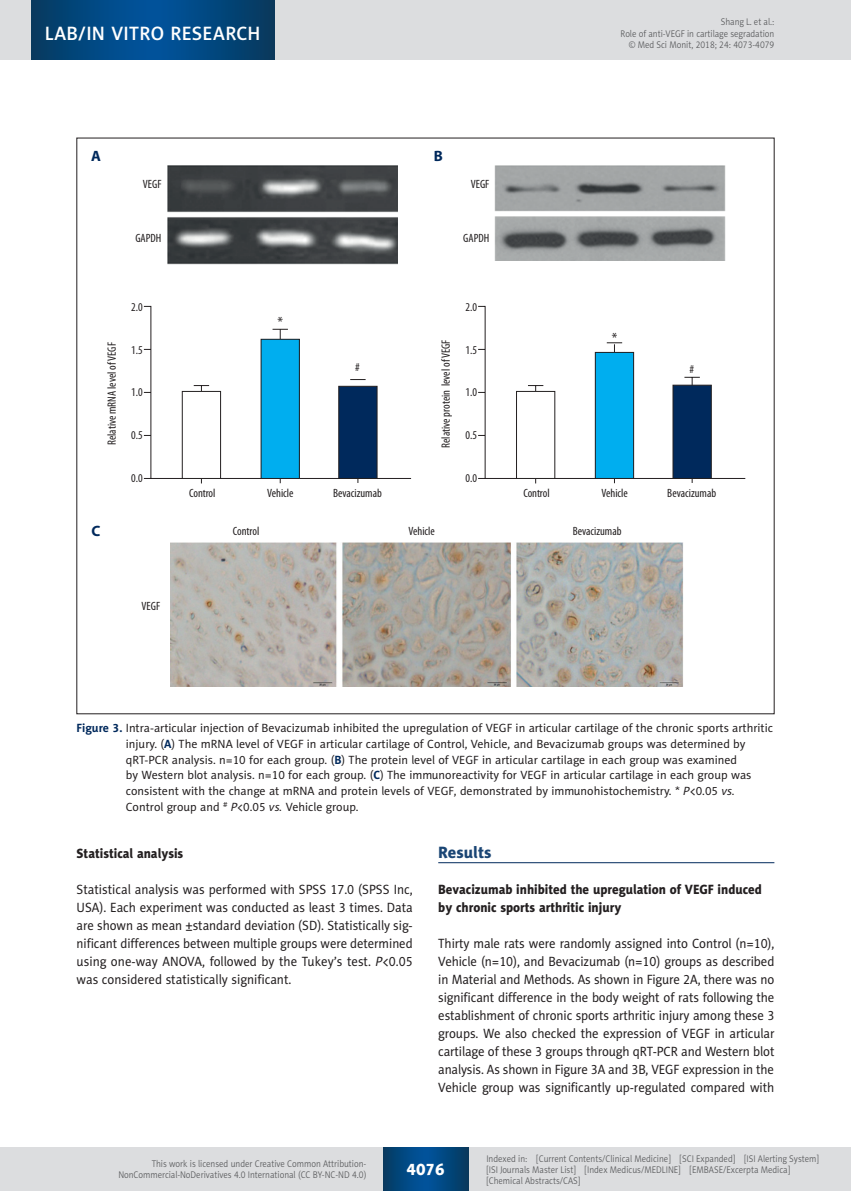
<style>
.page{position:relative;width:851px;height:1191px;background:#fff}
.page>*{position:absolute;margin:0;border:0;box-sizing:border-box;transform-origin:0 0}
.t1{font:19.5px "Naomi Sans EFN Medium";letter-spacing:.015em;color:#fff}
.MSM_Headline_1{font:16.5px "Naomi Sans EFN Heavy";color:#1a4574}
.t2{font:16.5px "Naomi Sans EFN Heavy";color:#fff}
.t3{font:700 15px "Myriad Pro";color:#00295c}
.t4{font:condensed 15px "Myriad Pro";color:#231f20}
.MSM_Body{font:13.5px/18px "Naomi Sans EFN";letter-spacing:-.005em;color:#231f20;text-align:justify;scale:.95 1}
.MSM_Headline_2{font:13.5px/18px "Naomi Sans EFN Heavy";color:#231f20;scale:.95 1}
.MSM_Rycina_tytul{font:12px/15.8px "Naomi Sans EFN";color:#231f20}
.t5{font:condensed 12px "Myriad Pro";color:#231f20}
.t6{font:9.75px/11.2px "Naomi Sans EFN Light";color:#57585a;text-align:right;scale:.9 1}
.s1{font-weight:700;color:#00295c}
.s2{font-style:italic}
</style>
<div class="page">
<hr style="left:438px;top:862px;width:336px;height:1px;background:#00295c">
<img style="left:167px;top:166px;width:231px;height:98px">
<img style="left:495px;top:166px;width:230px;height:95px">
<img style="left:170px;top:543px;width:513px;height:143px">
<hr style="left:144px;top:478px;width:267px;height:1px;background:#231f20">
<hr style="left:150px;top:306px;width:1px;height:172px;background:#231f20">
<svg style="left:181px;top:328px;width:185px;height:156px"></svg>
<div style="left:338px;top:386px;width:39px;height:93px;background:#00295c;border:1px solid #231f20"></div>
<hr style="left:478px;top:478px;width:267px;height:1px;background:#231f20">
<hr style="left:484px;top:306px;width:1px;height:172px;background:#231f20">
<svg style="left:516px;top:342px;width:184px;height:142px"></svg>
<div style="left:672px;top:385px;width:39px;height:94px;background:#00295c;border:1px solid #231f20"></div>
<div style="left:0;top:1148px;width:850px;height:43px;background:#dcdddf"></div>
<svg style="left:383px;top:1147px;width:85px;height:43px;background:#02477e"></svg>
<div style="left:0;top:0;width:850px;height:60px;background:#dcdddf"></div>
<hr style="left:850px;top:0;width:1px;height:60px;background:#dcdddf">
<svg style="left:32px;top:0;width:242px;height:60px;background:#02477f"></svg>
<h1 class="t1" style="left:45px;top:22px;width:217px">LAB/IN VITRO RESEARCH</h1>
<p class="t6" style="left:620px;top:16px;width:172px">Shang L. et al.:<br>Role of anti-VEGF in cartilage segradation © Med Sci Monit, 2018; 24: 4073-4079</p>
<p class="t3" style="left:91px;top:147px;width:11px">A</p>
<p class="t3" style="left:433px;top:147px;width:11px">B</p>
<p class="t5" style="left:143px;top:177px;width:20px">VEGF</p>
<p class="t5" style="left:470px;top:177px;width:20px">VEGF</p>
<p class="t5" style="left:135px;top:231px;width:28px">GAPDH</p>
<p class="t5" style="left:463px;top:231px;width:28px">GAPDH</p>
<p class="t5" style="left:104px;top:445px;width:105px;rotate:-90deg">Relative mRNA level of VEGF</p>
<p class="t5" style="left:131px;top:299px;width:13px">2.0</p>
<p class="t5" style="left:131px;top:342px;width:13px">1.5</p>
<p class="t5" style="left:131px;top:385px;width:13px">1.0</p>
<p class="t5" style="left:131px;top:428px;width:13px">0.5</p>
<p class="t5" style="left:131px;top:470px;width:13px">0.0</p>
<p class="t4" style="left:277px;top:313px;width:7px">*</p>
<p class="t5" style="left:355px;top:360px;width:6px">#</p>
<p class="t5" style="left:438px;top:448px;width:110px;rotate:-90deg">Relative protein level of VEGF</p>
<p class="t5" style="left:465px;top:299px;width:13px">2.0</p>
<p class="t5" style="left:465px;top:342px;width:13px">1.5</p>
<p class="t5" style="left:465px;top:385px;width:13px">1.0</p>
<p class="t5" style="left:465px;top:428px;width:13px">0.5</p>
<p class="t5" style="left:465px;top:470px;width:13px">0.0</p>
<p class="t4" style="left:611px;top:329px;width:7px">*</p>
<p class="t5" style="left:689px;top:361px;width:6px">#</p>
<p class="t5" style="left:189px;top:486px;width:28px">Control</p>
<p class="t5" style="left:267px;top:486px;width:28px">Vehicle</p>
<p class="t5" style="left:333px;top:486px;width:50px">Bevacizumab</p>
<p class="t5" style="left:523px;top:486px;width:28px">Control</p>
<p class="t5" style="left:601px;top:486px;width:28px">Vehicle</p>
<p class="t5" style="left:667px;top:486px;width:50px">Bevacizumab</p>
<p class="t3" style="left:91px;top:521px;width:10px">C</p>
<p class="t5" style="left:233px;top:524px;width:28px">Control</p>
<p class="t5" style="left:408px;top:524px;width:28px">Vehicle</p>
<p class="t5" style="left:572px;top:524px;width:50px">Bevacizumab</p>
<p class="t5" style="left:141px;top:599px;width:20px">VEGF</p>
<p class="MSM_Rycina_tytul" style="left:126px;top:720px;width:648px;text-indent:-49px"><span class="s1">Figure 3.</span> Intra-articular injection of Bevacizumab inhibited the upregulation of VEGF in articular cartilage of the chronic sports arthritic injury. (<span class="s1">A</span>) The mRNA level of VEGF in articular cartilage of Control, Vehicle, and Bevacizumab groups was determined by qRT-PCR analysis. n=10 for each group. (<span class="s1">B</span>) The protein level of VEGF in articular cartilage in each group was examined<br>by Western blot analysis. n=10 for each group. (<span class="s1">C</span>) The immunoreactivity for VEGF in articular cartilage in each group was consistent with the change at mRNA and protein levels of VEGF, demonstrated by immunohistochemistry. * <span class="s2">P</span>&lt;0.05 <span class="s2">vs.<br></span>Control group and <sup>#</sup> <span class="s2">P</span>&lt;0.05 <span class="s2">vs.</span> Vehicle group.</p>
<p class="MSM_Headline_2" style="left:77px;top:844px;width:114px">Statistical analysis</p>
<p class="MSM_Body" style="left:77px;top:880px;width:355px">Statistical analysis was performed with SPSS 17.0 (SPSS Inc, USA). Each experiment was conducted as least 3 times. Data are shown as mean ±standard deviation (SD). Statistically sig&shy;nificant differences between multiple groups were determined using one-way ANOVA, followed by the Tukey’s test. <span class="s2">P</span>&lt;0.05 was considered statistically significant.</p>
<p class="MSM_Headline_1" style="left:438px;top:842px;width:55px">Results</p>
<p class="MSM_Headline_2" style="left:438px;top:880px;width:342px">Bevacizumab inhibited the upregulation of VEGF induced by chronic sports arthritic injury</p>
<p class="MSM_Body" style="left:438px;top:934px;width:355px">Thirty male rats were randomly assigned into Control (n=10), Vehicle (n=10), and Bevacizumab (n=10) groups as described in Material and Methods. As shown in Figure 2A, there was no significant difference in the body weight of rats following the establishment of chronic sports arthritic injury among these 3 groups. We also checked the expression of VEGF in articular cartilage of these 3 groups through qRT-PCR and Western blot analysis. As shown in Figure 3A and 3B, VEGF expression in the Vehicle group was significantly up-regulated compared with</p>
<p class="t6" style="left:118px;top:1158px;width:277px">This work is licensed under Creative Common Attribution-<br>NonCommercial-NoDerivatives 4.0 International (CC BY-NC-ND 4.0)</p>
<p class="t2" style="left:406px;top:1159px;width:40px">4076</p>
<p class="t6" style="left:486px;top:1152px;width:371px;text-align:left">Indexed in: [Current Contents/Clinical Medicine] [SCI Expanded] [ISI Alerting System] [ISI Journals Master List] [Index Medicus/MEDLINE] [EMBASE/Excerpta Medica] [Chemical Abstracts/CAS]</p>
</div>
